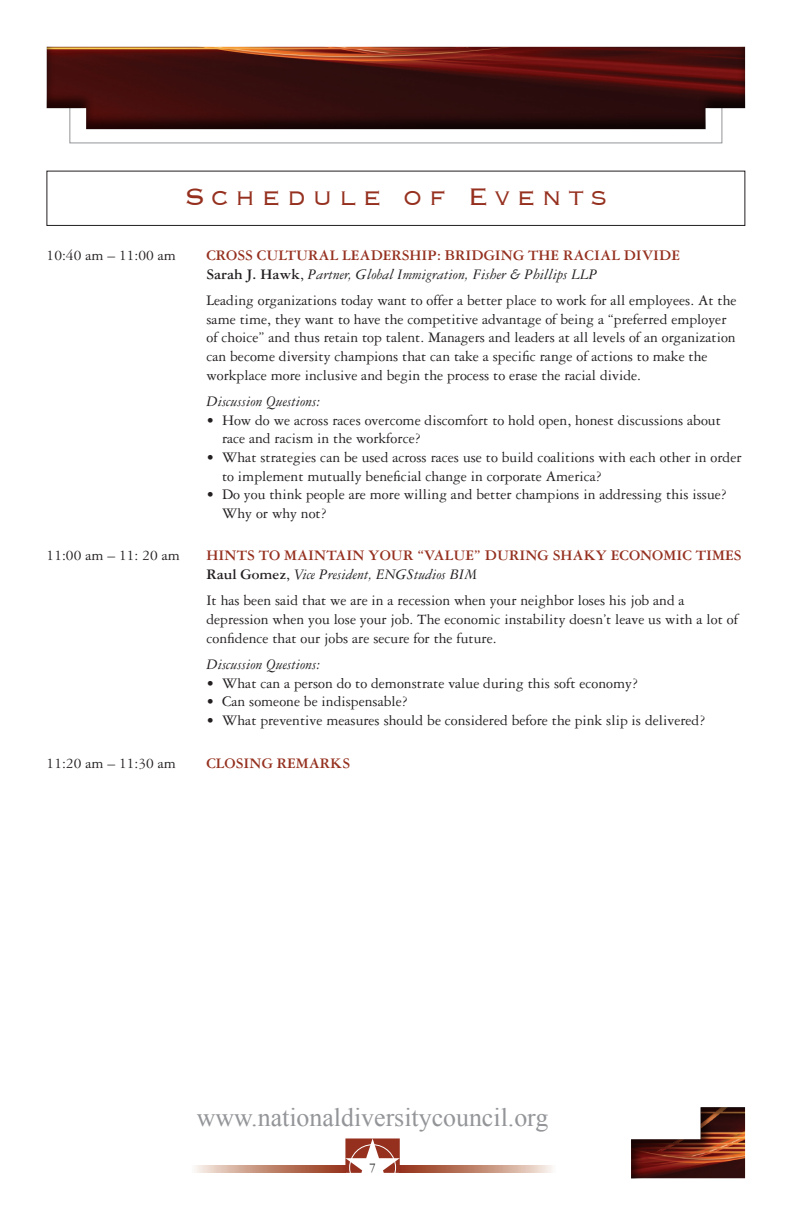
<style>
.page{position:relative;width:792px;height:1224px;background:#fff}
.page>*{position:absolute;margin:0;border:0;box-sizing:border-box;transform-origin:0 0}
.t1{font:300 31px "Copperplate";letter-spacing:.2em;color:#95301f}
.t2{font:25.8px "Times New Roman";color:#939598}
.t3{font:15.6px/18.6px "Garamond Three";color:#231f20}
.t4{font:700 15.6px/18.6px "Garamond Three";color:#95301f}
.t5{font:italic 15.6px "Garamond Three";color:#231f20}
.t6{font:14.2px "Garamond Three";color:#231f20}
.s1{color:#231f20}
.s2{font-weight:400;color:#231f20}
.s3{font-weight:400;font-style:italic;color:#231f20}
</style>
<div class="page">
<div style="left:70px;top:99px;width:652px;height:44px;border:1px solid #939598"></div>
<svg style="left:195px;top:1165px;width:150px;height:8px"></svg>
<svg style="left:345px;top:1138px;width:55px;height:35px"></svg>
<svg style="left:400px;top:1165px;width:152px;height:8px"></svg>
<div style="left:349px;top:1144px;width:47px;height:47px;border:1px solid #fff;border-radius:50%"></div>
<div style="left:629px;top:1106px;width:116px;height:74px;background:#231f20;opacity:.75"></div>
<div style="left:0;top:45px;width:746px;height:86px;background:#231f20;opacity:.75"></div>
<div style="left:47px;top:171px;width:698px;height:55px;border:1px solid #231f20"></div>
<p class="t1" style="left:184px;top:177px;width:425px">Schedule of Events</p>
<p class="t3" style="left:47px;top:246px;width:131px">10:40 am – 11:00 am</p>
<p class="t4" style="left:206px;top:246px;width:475px">CROSS CULTURAL LEADERSHIP: BRIDGING THE RACIAL DIVIDE<br><span class="s1">Sarah J. Hawk</span><span class="s2">,</span> <span class="s3">Partner, Global Immigration, Fisher &amp; Phillips LLP</span></p>
<p class="t3" style="left:206px;top:291px;width:532px">Leading organizations today want to offer a better place to work for all employees. At the same time, they want to have the competitive advantage of being a “preferred employer of choice” and thus retain top talent. Managers and leaders at all levels of an organization can become diversity champions that can take a specific range of actions to make the workplace more inclusive and begin the process to erase the racial divide.</p>
<p class="t5" style="left:206px;top:393px;width:115px">Discussion Questions:</p>
<p class="t3" style="left:222px;top:411px;width:500px;text-indent:-16px">• How do we across races overcome discomfort to hold open, honest discussions about race and racism in the workforce?</p>
<p class="t3" style="left:222px;top:448px;width:521px;text-indent:-16px">• What strategies can be used across races use to build coalitions with each other in order to implement mutually beneficial change in corporate America?</p>
<p class="t3" style="left:222px;top:485px;width:506px;text-indent:-16px">• Do you think people are more willing and better champions in addressing this issue?<br>Why or why not?</p>
<p class="t3" style="left:47px;top:547px;width:135px">11:00 am – 11: 20 am</p>
<p class="t4" style="left:206px;top:546px;width:537px">HINTS TO MAINTAIN YOUR “VALUE” DURING SHAKY ECONOMIC TIMES<br><span class="s1">Raul Gomez</span><span class="s2">,</span> <span class="s3">Vice President, ENGStudios BIM</span></p>
<p class="t3" style="left:206px;top:592px;width:533px">It has been said that we are in a recession when your neighbor loses his job and a depression when you lose your job. The economic instability doesn’t leave us with a lot of confidence that our jobs are secure for the future.</p>
<p class="t5" style="left:206px;top:656px;width:115px">Discussion Questions:</p>
<p class="t3" style="left:206px;top:674px;width:433px">• What can a person do to demonstrate value during this soft economy?</p>
<p class="t3" style="left:206px;top:692px;width:203px">• Can someone be indispensable?</p>
<p class="t3" style="left:206px;top:711px;width:500px">• What preventive measures should be considered before the pink slip is delivered?</p>
<p class="t3" style="left:47px;top:754px;width:131px">11:20 am – 11:30 am</p>
<p class="t4" style="left:206px;top:754px;width:145px">CLOSING REMARKS</p>
<p class="t2" style="left:197px;top:1101px;width:353px">www.nationaldiversitycouncil.org</p>
<p class="t6" style="left:369px;top:1160px;width:9px">7</p>
</div>
